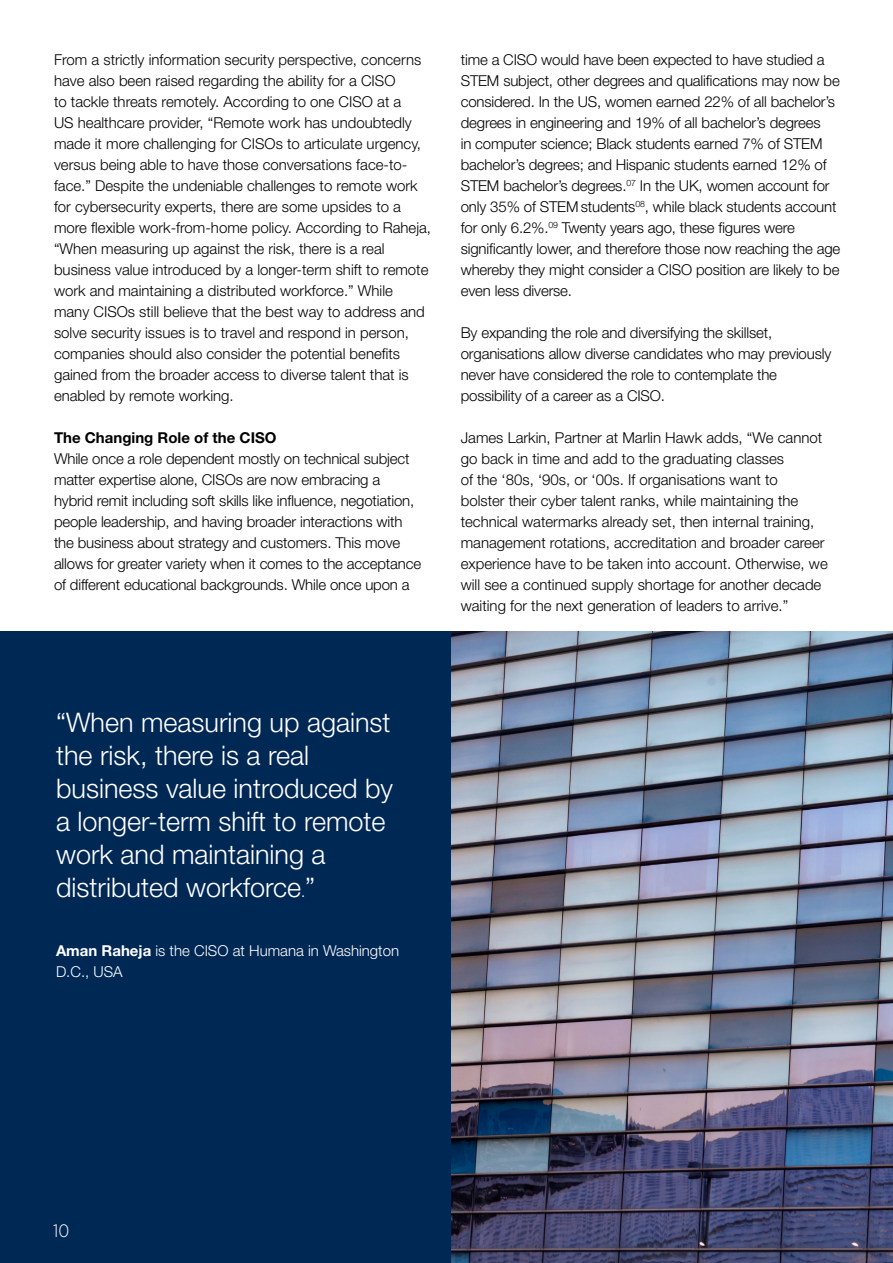
<style>
.page{position:relative;width:893px;height:1263px;background:#fff}
.page>*{position:absolute;margin:0;border:0;box-sizing:border-box;transform-origin:0 0}
.t1{font:300 27px/33px "Helvetica Neue LT Pro";color:#fff}
.t2{font:300 18px "Gotham Narrow";color:#fff}
.t3{font:300 15px/21px "Helvetica Neue LT Pro";color:#000}
.t4{font:300 15px/21px "Helvetica Neue LT Pro";color:#fff}
.t5{font:700 15px "Helvetica Neue LT Pro";color:#000}
.s1{font-size:15px}
.s2{font-weight:700}
</style>
<div class="page">
<div style="left:0;top:631px;width:893px;height:632px;background:#002855"></div>
<img style="left:452px;top:631px;width:441px;height:632px">
<p class="t3" style="left:54px;top:49px;width:379px">From a strictly information security perspective, concerns have also been raised regarding the ability for a CISO<br>to tackle threats remotely. According to one CISO at a<br>US healthcare provider, “Remote work has undoubtedly made it more challenging for CISOs to articulate urgency, versus being able to have those conversations face-to&shy;face.” Despite the undeniable challenges to remote work for cybersecurity experts, there are some upsides to a more flexible work-from-home policy. According to Raheja, “When measuring up against the risk, there is a real business value introduced by a longer-term shift to remote work and maintaining a distributed workforce.” While many CISOs still believe that the best way to address and solve security issues is to travel and respond in person, companies should also consider the potential benefits gained from the broader access to diverse talent that is enabled by remote working.</p>
<p class="t5" style="left:54px;top:428px;width:224px">The Changing Role of the CISO</p>
<p class="t3" style="left:54px;top:448px;width:369px">While once a role dependent mostly on technical subject matter expertise alone, CISOs are now embracing a hybrid remit including soft skills like influence, negotiation, people leadership, and having broader interactions with the business about strategy and customers. This move allows for greater variety when it comes to the acceptance of different educational backgrounds. While once upon a</p>
<p class="t3" style="left:461px;top:49px;width:381px">time a CISO would have been expected to have studied a STEM subject, other degrees and qualifications may now be considered. In the US, women earned 22% of all bachelor’s degrees in engineering and 19% of all bachelor’s degrees<br>in computer science; Black students earned 7% of STEM bachelor’s degrees; and Hispanic students earned 12% of STEM bachelor’s degrees.<sup>07</sup> In the UK, women account for only 35% of STEM students<sup>08</sup>, while black students account for only 6.2%.<sup>09</sup> Twenty years ago, these figures were significantly lower, and therefore those now reaching the age whereby they might consider a CISO position are likely to be even less diverse.</p>
<p class="t3" style="left:461px;top:322px;width:372px">By expanding the role and diversifying the skillset, organisations allow diverse candidates who may previously never have considered the role to contemplate the possibility of a career as a CISO.</p>
<p class="t3" style="left:461px;top:427px;width:369px">James Larkin, Partner at Marlin Hawk adds, “We cannot go back in time and add to the graduating classes<br>of the ‘80s, ‘90s, or ‘00s. If organisations want to<br>bolster their cyber talent ranks, while maintaining the technical watermarks already set, then internal training, management rotations, accreditation and broader career experience have to be taken into account. Otherwise, we will see a continued supply shortage for another decade waiting for the next generation of leaders to arrive.”</p>
<h1 class="t1" style="left:56px;top:705px;width:339px">“When measuring up against the risk, there is a real business value introduced by a longer-term shift to remote work and maintaining a distributed workforce<span class="s1">.</span>”</h1>
<p class="t4" style="left:56px;top:940px;width:345px"><span class="s2">Aman Raheja</span> is the CISO at Humana in Washington<br>D.C., USA</p>
<p class="t2" style="left:53px;top:1220px;width:18px">10</p>
</div>
